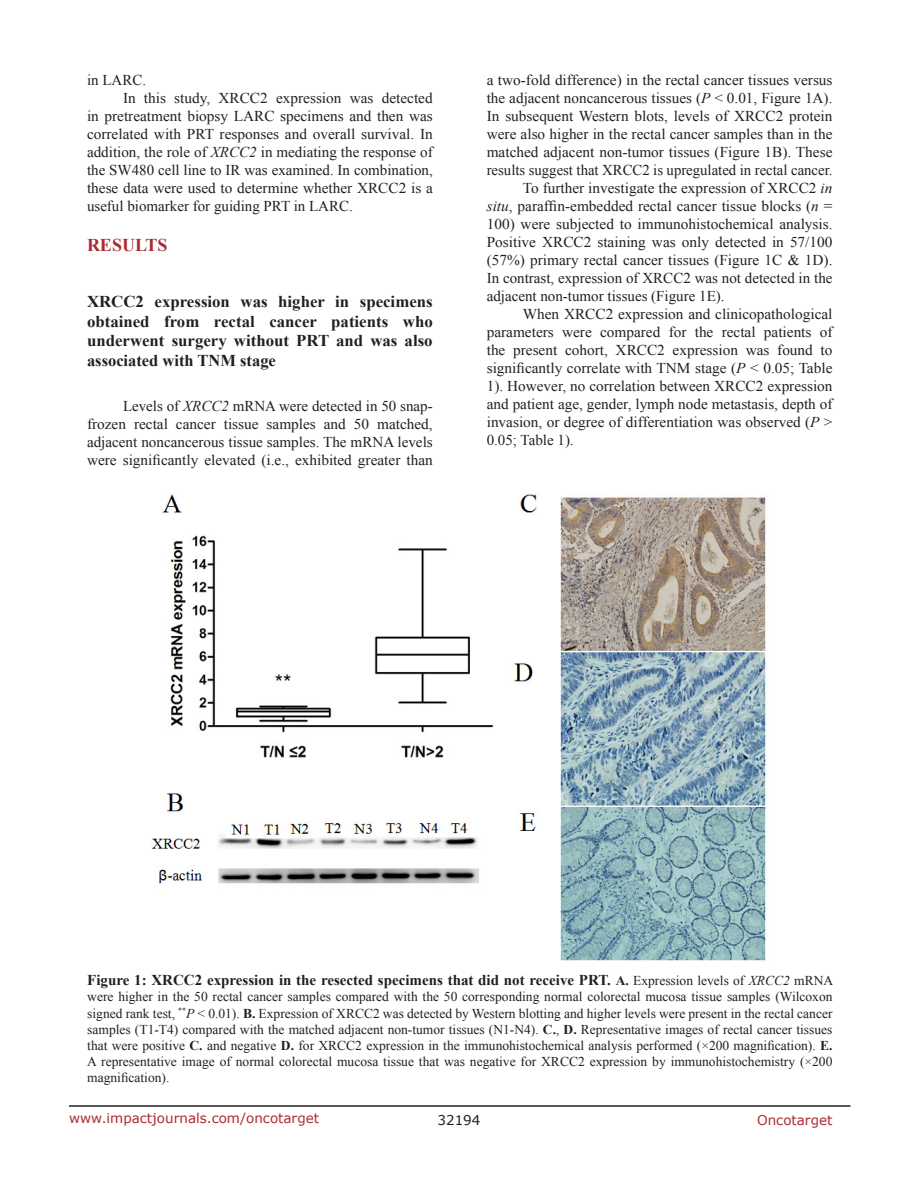
<style>
.page{position:relative;width:918px;height:1188px;background:#fff}
.page>*{position:absolute;margin:0;border:0;box-sizing:border-box;transform-origin:0 0}
.Heading{font:700 18px "Times New Roman";color:#ac2b31}
.SubHeading{font:700 16.5px/19.8px "Times New Roman";color:#221f22;text-align:justify}
.BodyText{font:15px/18px "Times New Roman";color:#221f22;text-align:justify}
.FigureText{font:700 15px "Times New Roman";color:#221f22}
.FigureText-2{font:13.5px/16.2px "Times New Roman";color:#221f22;text-align:justify}
.t1{font:13.5px "Verdana";color:#ac2b31}
.t2{font:13.5px "Verdana";color:#221f22}
.s1{font-style:italic}
.s2{font-size:13.5px}
.s3{font-weight:400;font-size:13.5px}
.s4{font-weight:400;font-style:italic;font-size:13.5px}
.s5{font-weight:700}
</style>
<div class="page">
<hr style="left:69px;top:1105px;width:781px;height:2px;background:#231f20">
<img style="left:151px;top:494px;width:615px;height:467px">
<p class="BodyText" style="left:87px;top:71px;width:61px">in LARC.</p>
<p class="BodyText" style="left:87px;top:89px;width:347px;text-indent:36px">In this study, XRCC2 expression was detected in pretreatment biopsy LARC specimens and then was correlated with PRT responses and overall survival. In addition, the role of <span class="s1">XRCC2</span> in mediating the response of the SW480 cell line to IR was examined. In combination, these data were used to determine whether XRCC2 is a useful biomarker for guiding PRT in LARC.</p>
<p class="Heading" style="left:87px;top:233px;width:82px">RESULTS</p>
<p class="SubHeading" style="left:87px;top:291px;width:347px">XRCC2 expression was higher in specimens obtained from rectal cancer patients who underwent surgery without PRT and was also associated with TNM stage</p>
<p class="BodyText" style="left:87px;top:397px;width:347px;text-indent:36px">Levels of <span class="s1">XRCC2</span> mRNA were detected in 50 snap&shy;frozen rectal cancer tissue samples and 50 matched, adjacent noncancerous tissue samples. The mRNA levels were significantly elevated (i.e., exhibited greater than</p>
<p class="BodyText" style="left:487px;top:71px;width:347px">a two-fold difference) in the rectal cancer tissues versus the adjacent noncancerous tissues (<span class="s1">P</span> &lt; 0.01, Figure 1A).<br>In subsequent Western blots, levels of XRCC2 protein were also higher in the rectal cancer samples than in the matched adjacent non-tumor tissues (Figure 1B). These results suggest that XRCC2 is upregulated in rectal cancer.</p>
<p class="BodyText" style="left:487px;top:179px;width:347px;text-indent:36px">To further investigate the expression of XRCC2 <span class="s1">in situ</span>, paraffin-embedded rectal cancer tissue blocks (<span class="s1">n</span> = 100) were subjected to immunohistochemical analysis.<br>Positive XRCC2 staining was only detected in 57/100 (57%) primary rectal cancer tissues (Figure 1C &amp; 1D).<br>In contrast, expression of XRCC2 was not detected in the adjacent non-tumor tissues (Figure 1E).</p>
<p class="BodyText" style="left:487px;top:305px;width:347px;text-indent:36px">When XRCC2 expression and clinicopathological parameters were compared for the rectal patients of the present cohort, XRCC2 expression was found to significantly correlate with TNM stage (<span class="s1">P</span> &lt; 0.05; Table 1). However, no correlation between XRCC2 expression and patient age, gender, lymph node metastasis, depth of invasion, or degree of differentiation was observed (<span class="s1">P</span> &gt; 0.05; Table 1).</p>
<p class="FigureText" style="left:87px;top:970px;width:747px">Figure 1: XRCC2 expression in the resected specimens that did not receive PRT. <span class="s2">A.</span> <span class="s3">Expression levels of</span> <span class="s4">XRCC2</span> <span class="s3">mRNA</span></p>
<p class="FigureText-2" style="left:87px;top:989px;width:747px">were higher in the 50 rectal cancer samples compared with the 50 corresponding normal colorectal mucosa tissue samples (Wilcoxon signed rank test, <sup>**</sup><span class="s1">P</span> &lt; 0.01). <span class="s5">B.</span> Expression of XRCC2 was detected by Western blotting and higher levels were present in the rectal cancer samples (T1-T4) compared with the matched adjacent non-tumor tissues (N1-N4). <span class="s5">C.</span>, <span class="s5">D.</span> Representative images of rectal cancer tissues that were positive <span class="s5">C.</span> and negative <span class="s5">D.</span> for XRCC2 expression in the immunohistochemical analysis performed (×200 magnification). <span class="s5">E.<br></span>A representative image of normal colorectal mucosa tissue that was negative for XRCC2 expression by immunohistochemistry (×200 magnification).</p>
<p class="t1" style="left:69px;top:1109px;width:252px">www.impactjournals.com/oncotarget</p>
<p class="t2" style="left:438px;top:1111px;width:44px">32194</p>
<p class="t1" style="left:757px;top:1111px;width:77px">Oncotarget</p>
</div>
